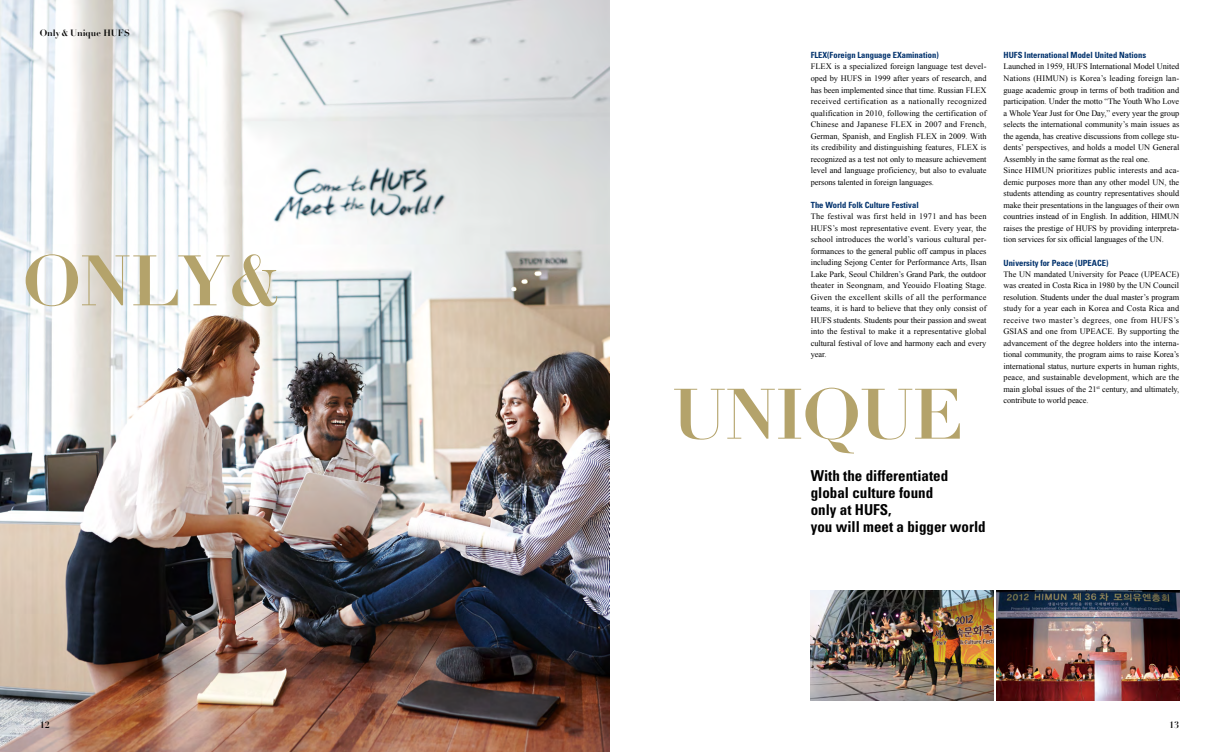
<style>
.page{position:relative;width:1219px;height:752px;background:#fff}
.page>*{position:absolute;margin:0;border:0;box-sizing:border-box;transform-origin:0 0}
.t1{font:700 70px "Didot";letter-spacing:-.02em;color:#b4a36b}
.t2{font:700 condensed 15px/17px "Univers";color:#000}
.t3{font:700 9px "Didot";color:#000}
.t4{font:700 condensed 8.5px "Univers";color:#00316c}
.t5{font:8.3px/11.5px "Times New Roman";letter-spacing:-.01em;color:#000;text-align:justify}
</style>
<div class="page">
<img style="left:996px;top:590px;width:183px;height:110px">
<img style="left:811px;top:590px;width:183px;height:110px">
<img style="left:0;top:0;width:609px;height:751px">
<p class="t3" style="left:40px;top:27px;width:92px">Only &amp; Unique HUFS</p>
<h1 class="t1" style="left:23px;top:236px;width:262px">Only&amp;</h1>
<p class="t4" style="left:811px;top:50px;width:129px">FLEX(Foreign Language EXamination)</p>
<p class="t5" style="left:811px;top:61px;width:177px">FLEX is a specialized foreign language test devel&shy;oped by HUFS in 1999 after years of research, and has been implemented since that time. Russian FLEX received certification as a nationally recognized qualification in 2010, following the certification of Chinese and Japanese FLEX in 2007 and French, German, Spanish, and English FLEX in 2009. With its credibility and distinguishing features, FLEX is recognized as a test not only to measure achievement level and language proficiency, but also to evaluate persons talented in foreign languages.</p>
<p class="t4" style="left:811px;top:200px;width:109px">The World Folk Culture Festival</p>
<p class="t5" style="left:811px;top:210px;width:177px">The festival was first held in 1971 and has been HUFS’s most representative event. Every year, the school introduces the world’s various cultural per&shy;formances to the general public off campus in places including Sejong Center for Performance Arts, Ilsan Lake Park, Seoul Children’s Grand Park, the outdoor theater in Seongnam, and Yeouido Floating Stage.<br>Given the excellent skills of all the performance teams, it is hard to believe that they only consist of HUFS students. Students pour their passion and sweat into the festival to make it a representative global cultural festival of love and harmony each and every year.</p>
<h1 class="t1" style="left:672px;top:370px;width:238px">Unique</h1>
<h2 class="t2" style="left:811px;top:466px;width:176px">With the differentiated global culture found<br>only at HUFS,<br>you will meet a bigger world</h2>
<p class="t4" style="left:1003px;top:50px;width:144px">HUFS International Model United Nations</p>
<p class="t5" style="left:1003px;top:61px;width:177px;text-align:left">Launched in 1959, HUFS International Model United Nations (HIMUN) is Korea’s leading foreign lan&shy;guage academic group in terms of both tradition and participation. Under the motto “The Youth Who Love a Whole Year Just for One Day,” every year the group selects the international community’s main issues as the agenda, has creative discussions from college stu&shy;dents’ perspectives, and holds a model UN General Assembly in the same format as the real one.<br>Since HIMUN prioritizes public interests and aca&shy;demic purposes more than any other model UN, the students attending as country representatives should make their presentations in the languages of their own countries instead of in English. In addition, HIMUN raises the prestige of HUFS by providing interpreta&shy;tion services for six official languages of the UN.</p>
<p class="t4" style="left:1003px;top:257px;width:106px">University for Peace (UPeace)</p>
<p class="t5" style="left:1003px;top:268px;width:177px">The UN mandated University for Peace (UPEACE) was created in Costa Rica in 1980 by the UN Council resolution. Students under the dual master’s program study for a year each in Korea and Costa Rica and receive two master’s degrees, one from HUFS’s GSIAS and one from UPEACE. By supporting the advancement of the degree holders into the interna&shy;tional community, the program aims to raise Korea’s international status, nurture experts in human rights, peace, and sustainable development, which are the main global issues of the 21<sup>st</sup> century, and ultimately, contribute to world peace.</p>
<p class="t3" style="left:40px;top:718px;width:12px">12</p>
<p class="t3" style="left:1169px;top:718px;width:12px">13</p>
</div>
